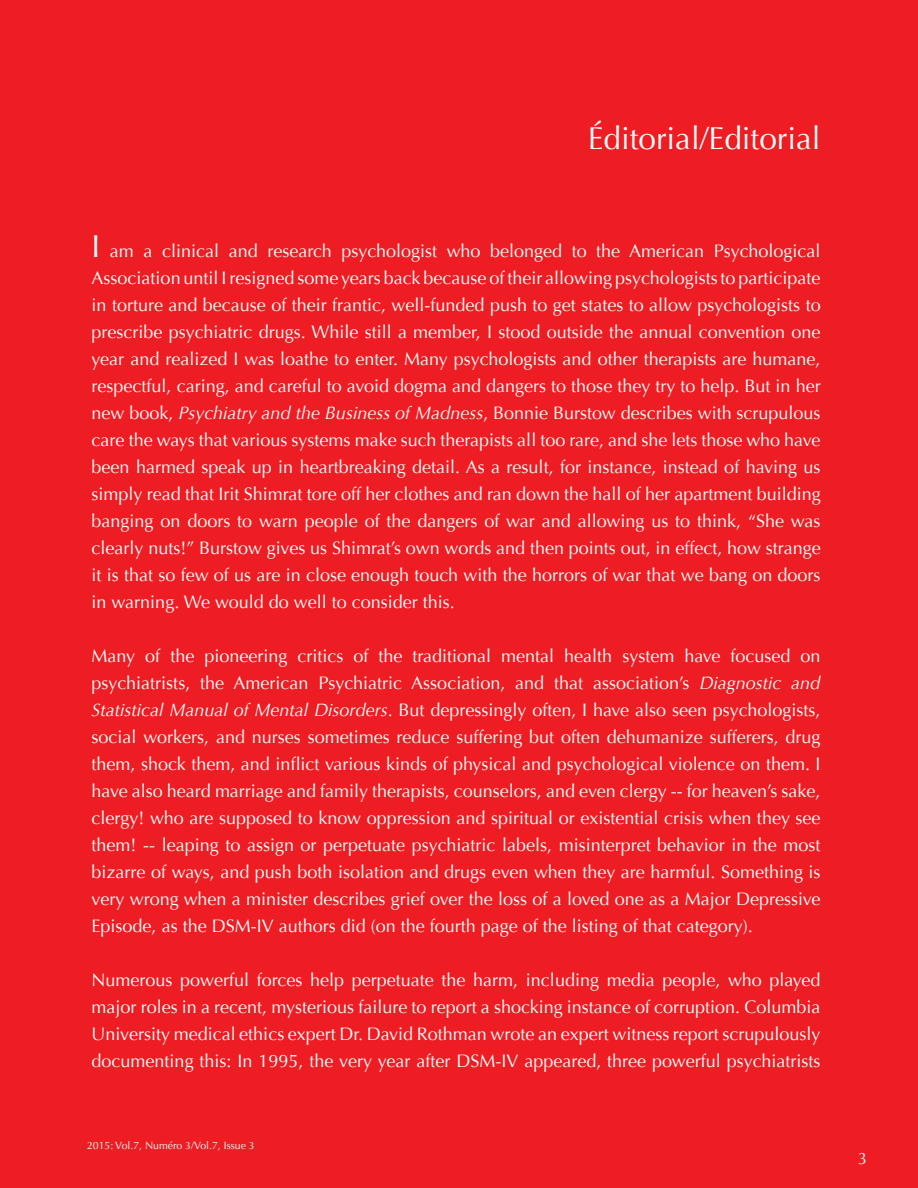
<style>
.page{position:relative;width:918px;height:1188px;background:#ee1d23}
.page>*{position:absolute;margin:0;border:0;box-sizing:border-box;transform-origin:0 0}
.t1{font:31.5px "Optima";color:#fff}
.t2{font:18px/27px "Optima";color:#fff;text-align:justify}
.t3{font:16.5px "Optima";color:#fff}
.t4{font:10.5px "Optima";color:#fff}
.s1{font-size:31.5px}
.s2{font-style:italic}
</style>
<div class="page">
<p class="t1" style="left:588px;top:120px;width:234px">Éditorial/Editorial</p>
<p class="t2" style="left:92px;top:238px;width:731px"><span class="s1">I</span> am a clinical and research psychologist who belonged to the American Psychological Association until I resigned some years back because of their allowing psychologists to participate in torture and because of their frantic, well-funded push to get states to allow psychologists to prescribe psychiatric drugs. While still a member, I stood outside the annual convention one year and realized I was loathe to enter. Many psychologists and other therapists are humane, respectful, caring, and careful to avoid dogma and dangers to those they try to help. But in her new book, <span class="s2">Psychiatry and the Business of Madness</span>, Bonnie Burstow describes with scrupulous care the ways that various systems make such therapists all too rare, and she lets those who have been harmed speak up in heartbreaking detail. As a result, for instance, instead of having us simply read that Irit Shimrat tore off her clothes and ran down the hall of her apartment building banging on doors to warn people of the dangers of war and allowing us to think, “She was clearly nuts!” Burstow gives us Shimrat’s own words and then points out, in effect, how strange it is that so few of us are in close enough touch with the horrors of war that we bang on doors in warning. We would do well to consider this.</p>
<p class="t2" style="left:92px;top:643px;width:731px">Many of the pioneering critics of the traditional mental health system have focused on psychiatrists, the American Psychiatric Association, and that association’s <span class="s2">Diagnostic and Statistical Manual of Mental Disorders</span>. But depressingly often, I have also seen psychologists, social workers, and nurses sometimes reduce suffering but often dehumanize sufferers, drug them, shock them, and inflict various kinds of physical and psychological violence on them. I have also heard marriage and family therapists, counselors, and even clergy -- for heaven’s sake, clergy! who are supposed to know oppression and spiritual or existential crisis when they see them! -- leaping to assign or perpetuate psychiatric labels, misinterpret behavior in the most bizarre of ways, and push both isolation and drugs even when they are harmful. Something is very wrong when a minister describes grief over the loss of a loved one as a Major Depressive Episode, as the DSM-IV authors did (on the fourth page of the listing of that category).</p>
<p class="t2" style="left:92px;top:967px;width:730px">Numerous powerful forces help perpetuate the harm, including media people, who played major roles in a recent, mysterious failure to report a shocking instance of corruption. Columbia University medical ethics expert Dr. David Rothman wrote an expert witness report scrupulously documenting this: In 1995, the very year after DSM-IV appeared, three powerful psychiatrists</p>
<p class="t4" style="left:87px;top:1140px;width:169px">2015: Vol.7, Numéro 3/Vol.7, Issue 3</p>
<p class="t3" style="left:858px;top:1149px;width:11px">3</p>
</div>
